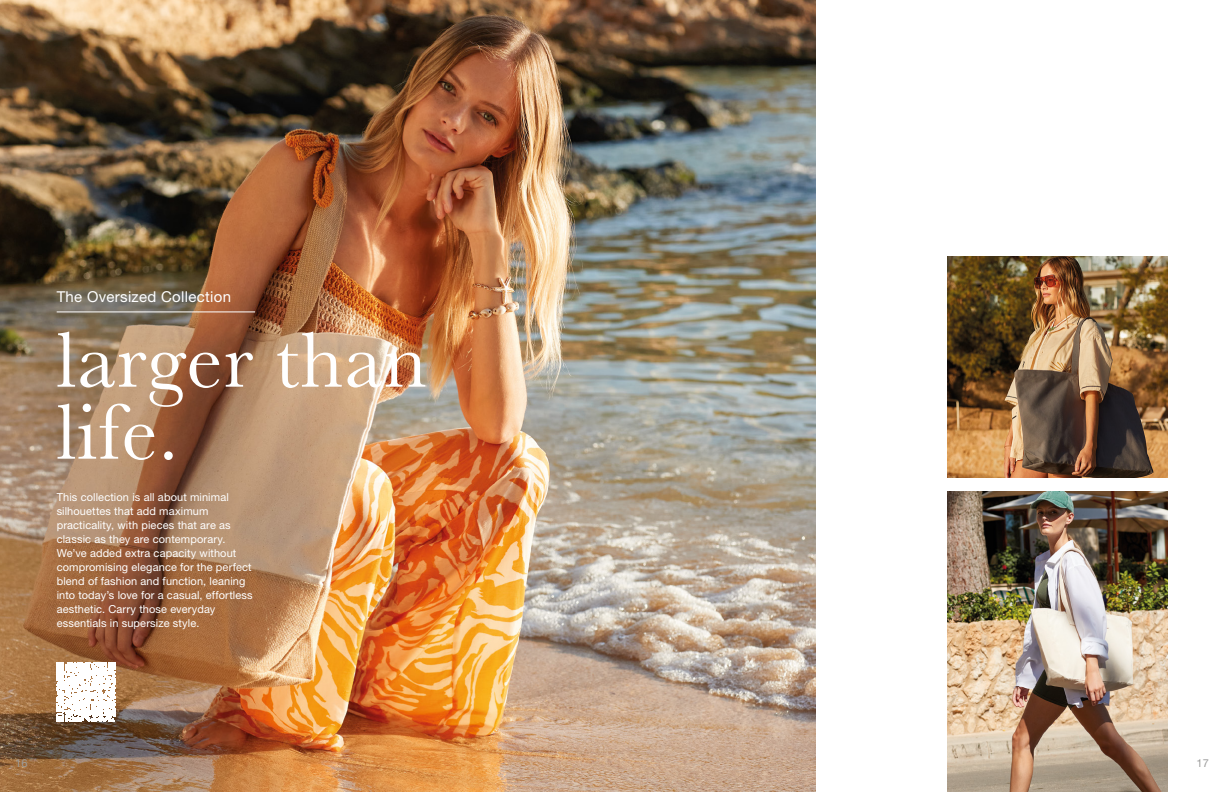
<style>
.page{position:relative;width:1224px;height:792px;background:#fff}
.page>*{position:absolute;margin:0;border:0;box-sizing:border-box;transform-origin:0 0}
.t1{font:82px/72px "Baskerville";letter-spacing:.01em;color:#fff}
.t2{font:15px "Helvetica Neue LT Pro";letter-spacing:.02em;color:#fff}
.t3{font:11px/14px "Helvetica Neue LT Pro";letter-spacing:.01em;color:#fff}
.t4{font:11px "Helvetica Neue LT Pro";color:#9d9d9c}
</style>
<div class="page">
<img style="left:0;top:0;width:815px;height:792px">
<img style="left:948px;top:492px;width:219px;height:300px">
<img style="left:948px;top:257px;width:219px;height:221px">
<div style="left:0;top:432px;width:308px;height:258px;background:#816450;opacity:.28"></div>
<hr style="left:57px;top:312px;width:198px;height:1px;background:#fff">
<svg style="left:57px;top:662px;width:59px;height:59px"></svg>
<h2 class="t2" style="left:57px;top:288px;width:176px">The Oversized Collection</h2>
<h1 class="t1" style="left:57px;top:325px;width:372px">larger than life.</h1>
<p class="t3" style="left:57px;top:490px;width:198px">This collection is all about minimal silhouettes that add maximum practicality, with pieces that are as classic as they are contemporary.<br>We’ve added extra capacity without compromising elegance for the perfect blend of fashion and function, leaning into today’s love for a casual, effortless aesthetic. Carry those everyday essentials in supersize style.</p>
<p class="t4" style="left:15px;top:757px;width:14px">16</p>
<p class="t4" style="left:1197px;top:757px;width:14px">17</p>
</div>
